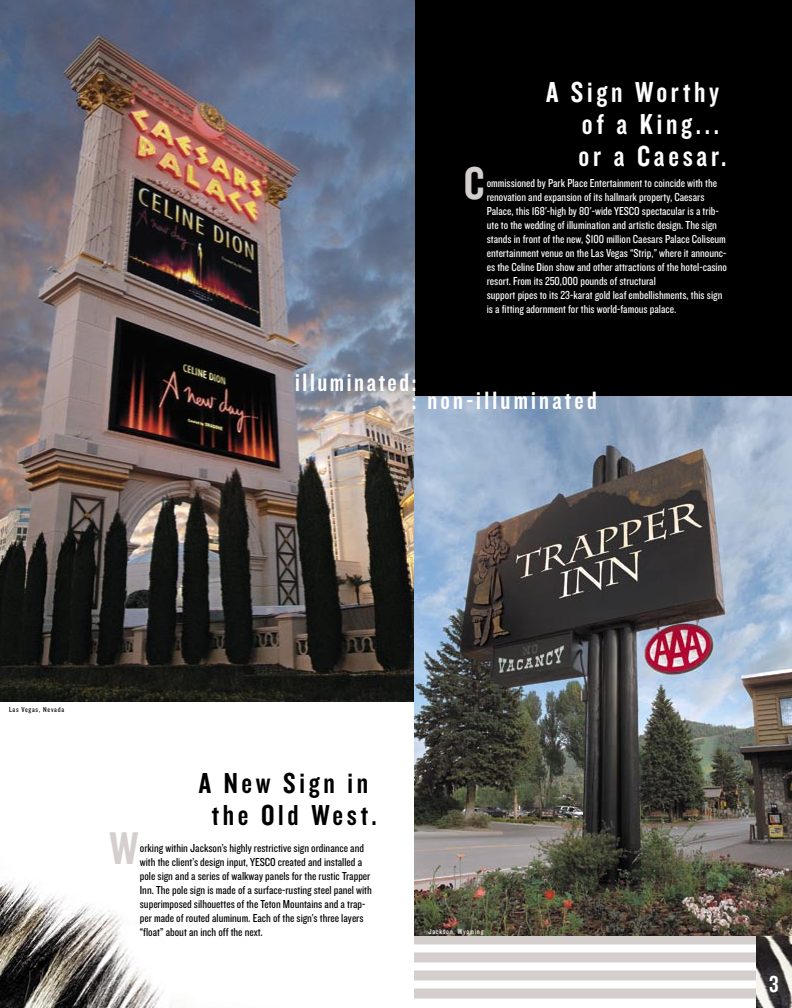
<style>
.page{position:relative;width:792px;height:1008px;background:#fff}
.page>*{position:absolute;margin:0;border:0;box-sizing:border-box;transform-origin:0 0}
.t1{font:47.6px "Knockout HTF49 Liteweight";color:#d4cfcc}
.t2{font:30px/32px "Knockout HTF49 Liteweight";letter-spacing:.125em;color:#fff;text-align:right}
.t3{font:30px/32px "Knockout HTF49 Liteweight";letter-spacing:.125em;color:#000;text-align:center}
.t4{font:26px "Knockout HTF49 Liteweight";letter-spacing:.125em;color:#fff}
.t5{font:26px "Knockout HTF49 Liteweight";letter-spacing:.1em;color:#fff}
.t6{font:24px "Knockout HTF49 Liteweight";color:#fff}
.t7{font:12px/14px "Knockout HTF29 Junior Liteweight";color:#fff}
.t8{font:12px/14px "Knockout HTF29 Junior Liteweight";color:#000}
.t9{font:7.5px "Knockout HTF29 Junior Liteweight";letter-spacing:.1em;color:#000}
.t10{font:7.5px "Knockout HTF29 Junior Liteweight";letter-spacing:.1em;color:#fff}
</style>
<div class="page">
<img style="left:0;top:879px;width:184px;height:129px">
<div style="left:414px;top:929px;width:347px;height:77px;background:#d4cfcc"></div>
<div style="left:406px;top:944px;width:354px;height:8px;background:#fff"></div>
<div style="left:406px;top:962px;width:354px;height:8px;background:#fff"></div>
<div style="left:406px;top:980px;width:354px;height:8px;background:#fff"></div>
<div style="left:405px;top:998px;width:355px;height:8px;background:#fff"></div>
<img style="left:756px;top:936px;width:36px;height:72px">
<div style="left:405px;top:0;width:387px;height:467px;background:#000"></div>
<img style="left:0;top:0;width:414px;height:702px">
<img style="left:414px;top:396px;width:378px;height:540px">
<p class="t2" style="left:546px;top:77px;width:175px">A Sign Worthy of a King...</p>
<p class="t2" style="left:579px;top:141px;width:149px">or a Caesar.</p>
<p class="t1" style="left:464px;top:159px;width:22px">C</p>
<p class="t7" style="left:487px;top:176px;width:242px">ommissioned by Park Place Entertainment to coincide with the renovation and expansion of its hallmark property, Caesars Palace, this 168'-high by 80'-wide YESCO spectacular is a trib&shy;ute to the wedding of illumination and artistic design. The sign stands in front of the new, $100 million Caesars Palace Coliseum entertainment venue on the Las Vegas “Strip,” where it announc&shy;es the Celine Dion show and other attractions of the hotel-casino resort. From its 250,000 pounds of structural</p>
<p class="t7" style="left:487px;top:288px;width:237px">support pipes to its 23-karat gold leaf embellishments, this sign is a fitting adornment for this world-famous palace.</p>
<p class="t5" style="left:295px;top:368px;width:123px">illuminated:</p>
<p class="t4" style="left:412px;top:387px;width:186px">: non-illuminated</p>
<p class="t9" style="left:9px;top:705px;width:57px">Las Vegas, Nevada</p>
<p class="t3" style="left:199px;top:768px;width:179px">A New Sign in the Old West.</p>
<p class="t1" style="left:109px;top:824px;width:30px">W</p>
<p class="t8" style="left:140px;top:841px;width:234px">orking within Jackson’s highly restrictive sign ordinance and with the client’s design input, YESCO created and installed a pole sign and a series of walkway panels for the rustic Trapper Inn. The pole sign is made of a surface-rusting steel panel with superimposed silhouettes of the Teton Mountains and a trap&shy;per made of routed aluminum. Each of the sign’s three layers “float” about an inch off the next.</p>
<p class="t10" style="left:429px;top:928px;width:56px">Jackson, Wyoming</p>
<p class="t6" style="left:769px;top:972px;width:11px">3</p>
</div>
